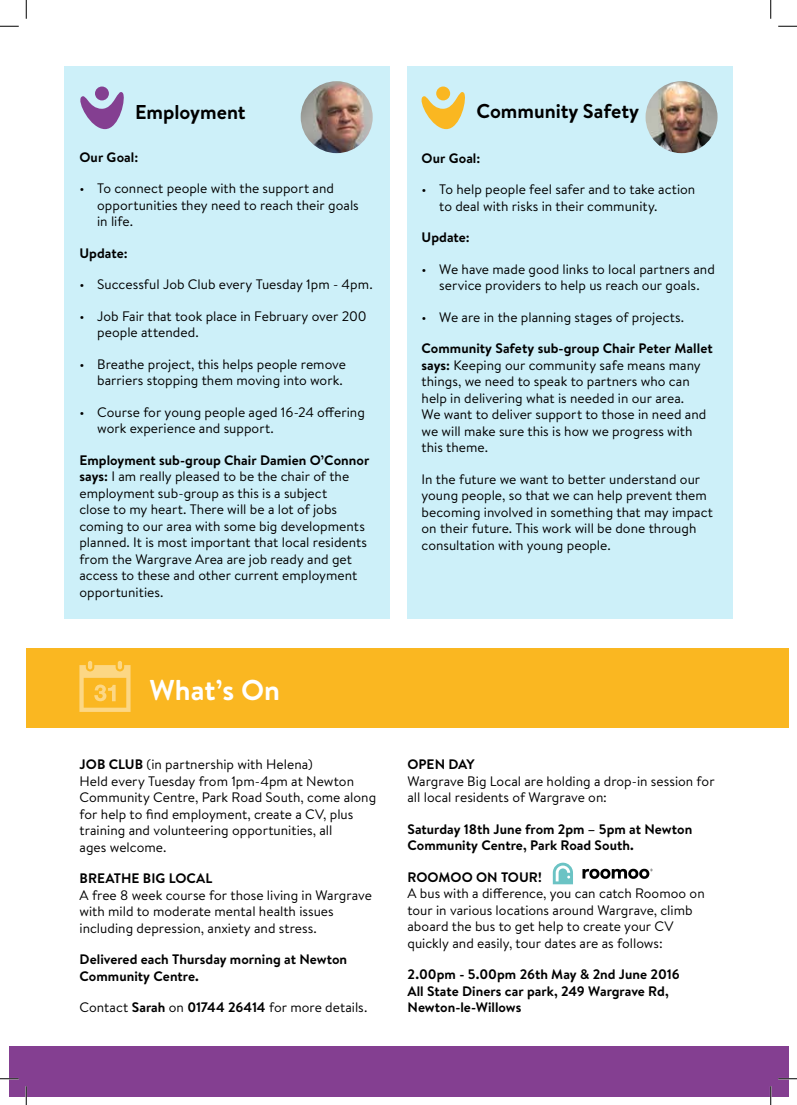
<style>
.page{position:relative;width:797px;height:1105px;background:#fff}
.page>*{position:absolute;margin:0;border:0;box-sizing:border-box;transform-origin:0 0}
.t1{font:700 28.62px "Brandon Text";color:#fff}
.t2{font:700 20px "Brandon Text";color:#000}
.t3{font:13.75px/16.5px "Brandon Text";color:#000}
.t4{font:700 13.75px/16.5px "Brandon Text";color:#000}
.s1{font-weight:700}
</style>
<div class="page">
<div style="left:26px;top:648px;width:762px;height:80px;background:#fab721"></div>
<div style="left:64px;top:67px;width:325px;height:552px;background:#cdf0f9"></div>
<div style="left:407px;top:67px;width:325px;height:552px;background:#cdf0f9"></div>
<svg style="left:80px;top:86px;width:44px;height:43px"></svg>
<div style="left:9px;top:1046px;width:779px;height:50px;background:#843f91"></div>
<svg style="left:421px;top:86px;width:44px;height:43px"></svg>
<svg style="left:553px;top:863px;width:20px;height:21px"></svg>
<svg style="left:582px;top:869px;width:70px;height:10px"></svg>
<svg style="left:79px;top:661px;width:51px;height:51px"></svg>
<img style="left:301px;top:81px;width:72px;height:72px;border-radius:36px">
<img style="left:645px;top:81px;width:72px;height:72px;border-radius:36px">
<svg style="left:0;top:25px;width:19px;height:2px"></svg>
<svg style="left:778px;top:25px;width:19px;height:2px"></svg>
<svg style="left:0;top:1078px;width:19px;height:1px"></svg>
<svg style="left:778px;top:1078px;width:19px;height:1px"></svg>
<svg style="left:25px;top:0;width:2px;height:19px"></svg>
<svg style="left:25px;top:1086px;width:2px;height:19px"></svg>
<svg style="left:770px;top:0;width:1px;height:19px"></svg>
<svg style="left:770px;top:1086px;width:1px;height:19px"></svg>
<h2 class="t2" style="left:135px;top:98px;width:112px">Employment</h2>
<h2 class="t2" style="left:476px;top:97px;width:164px">Community Safety</h2>
<p class="t4" style="left:79px;top:148px;width:60px">Our Goal:</p>
<p class="t3" style="left:97px;top:180px;width:263px;text-indent:-18px">• To connect people with the support and opportunities they need to reach their goals in life.</p>
<p class="t4" style="left:79px;top:244px;width:50px">Update:</p>
<p class="t3" style="left:79px;top:276px;width:295px">• Successful Job Club every Tuesday 1pm - 4pm.</p>
<p class="t3" style="left:97px;top:307px;width:271px;text-indent:-18px">• Job Fair that took place in February over 200 people attended.</p>
<p class="t3" style="left:79px;top:355px;width:268px;text-align:right">• Breathe project, this helps people remove barriers stopping them moving into work.</p>
<p class="t3" style="left:97px;top:403px;width:269px;text-indent:-18px">• Course for young people aged 16-24 offering work experience and support.</p>
<p class="t3" style="left:79px;top:451px;width:291px"><span class="s1">Employment sub-group Chair Damien O’Connor says:</span> I am really pleased to be the chair of the employment sub-group as this is a subject<br>close to my heart. There will be a lot of jobs coming to our area with some big developments planned. It is most important that local residents from the Wargrave Area are job ready and get access to these and other current employment opportunities.</p>
<p class="t4" style="left:421px;top:149px;width:60px">Our Goal:</p>
<p class="t3" style="left:439px;top:181px;width:257px;text-indent:-18px">• To help people feel safer and to take action to deal with risks in their community.</p>
<p class="t4" style="left:421px;top:229px;width:50px">Update:</p>
<p class="t3" style="left:421px;top:260px;width:295px;text-align:center">• We have made good links to local partners and service providers to help us reach our goals.</p>
<p class="t3" style="left:421px;top:308px;width:264px">• We are in the planning stages of projects.</p>
<p class="t3" style="left:421px;top:340px;width:293px"><span class="s1">Community Safety sub-group Chair Peter Mallet says:</span> Keeping our community safe means many things, we need to speak to partners who can help in delivering what is needed in our area.<br>We want to deliver support to those in need and we will make sure this is how we progress with this theme.</p>
<p class="t3" style="left:421px;top:470px;width:293px">In the future we want to better understand our young people, so that we can help prevent them becoming involved in something that may impact on their future. This work will be done through consultation with young people.</p>
<h1 class="t1" style="left:149px;top:670px;width:132px">What’s On</h1>
<p class="t3" style="left:80px;top:756px;width:298px"><span class="s1">JOB CLUB</span> (in partnership with Helena)<br>Held every Tuesday from 1pm-4pm at Newton Community Centre, Park Road South, come along for help to find employment, create a CV, plus training and volunteering opportunities, all<br>ages welcome.</p>
<p class="t4" style="left:80px;top:870px;width:134px">BREATHE BIG LOCAL</p>
<p class="t3" style="left:80px;top:886px;width:294px">A free 8 week course for those living in Wargrave with mild to moderate mental health issues including depression, anxiety and stress.</p>
<p class="t4" style="left:80px;top:951px;width:269px">Delivered each Thursday morning at Newton<br>Community Centre.</p>
<p class="t3" style="left:80px;top:999px;width:289px">Contact <span class="s1">Sarah</span> on <span class="s1">01744 26414</span> for more details.</p>
<p class="t4" style="left:407px;top:756px;width:69px">OPEN DAY</p>
<p class="t3" style="left:407px;top:772px;width:309px">Wargrave Big Local are holding a drop-in session for all local residents of Wargrave on:</p>
<p class="t4" style="left:407px;top:820px;width:286px">Saturday 18th June from 2pm – 5pm at Newton<br>Community Centre, Park Road South.</p>
<p class="t4" style="left:407px;top:868px;width:136px">ROOMOO ON TOUR!</p>
<p class="t3" style="left:407px;top:885px;width:299px">A bus with a difference, you can catch Roomoo on tour in various locations around Wargrave, climb aboard the bus to get help to create your CV quickly and easily, tour dates are as follows:</p>
<p class="t4" style="left:407px;top:966px;width:274px">2.00pm - 5.00pm 26th May &amp; 2nd June 2016<br>All State Diners car park, 249 Wargrave Rd,<br>Newton-le-Willows</p>
</div>
